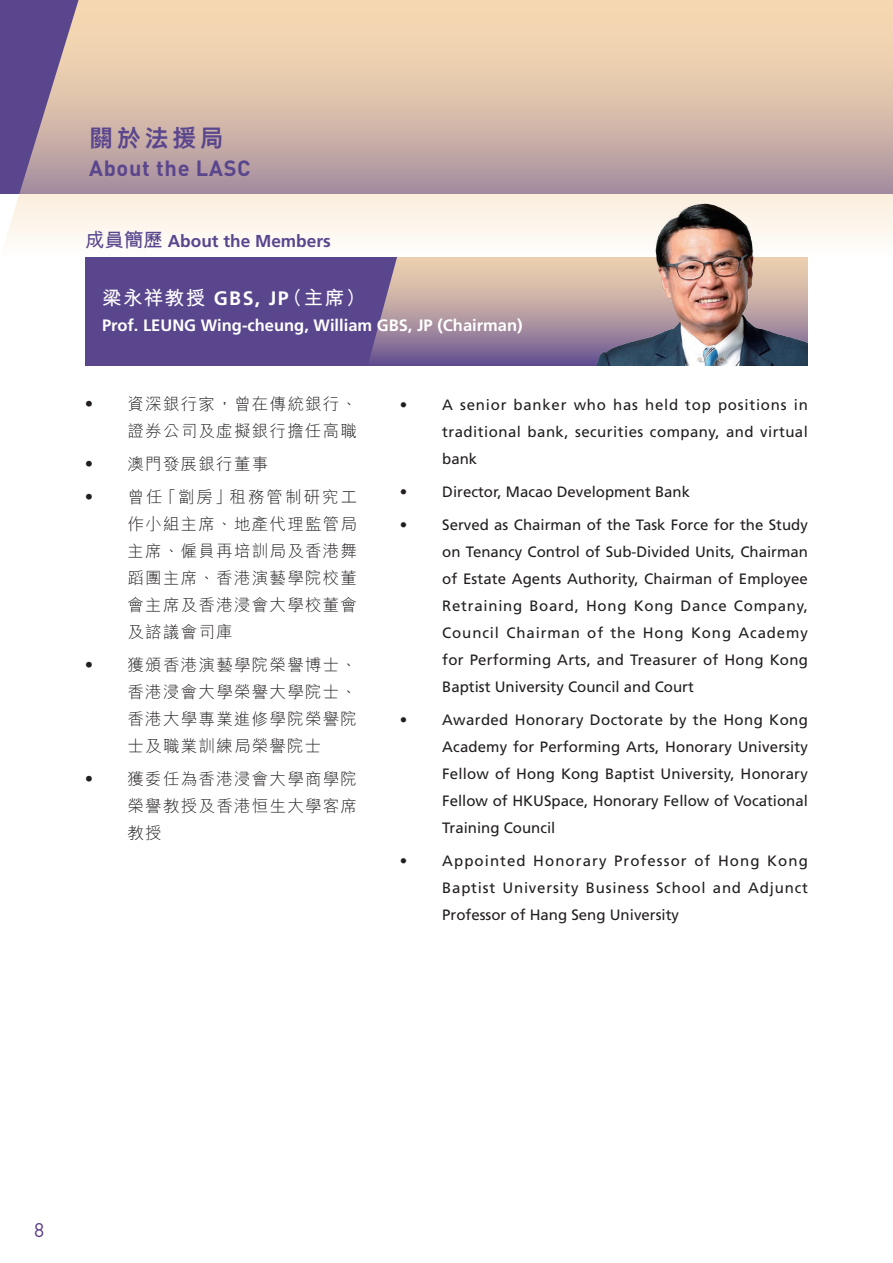
<style>
.page{position:relative;width:893px;height:1263px;background:#fff}
.page>*{position:absolute;margin:0;border:0;box-sizing:border-box;transform-origin:0 0}
.t1{font:800 24px "M Hei HK";letter-spacing:.15em;color:#5a468d}
.t2{font:700 21.75px "DINOT";letter-spacing:.03em;color:#5a468d}
.t3{font:700 19.5px "M Hei HK";letter-spacing:.075em;color:#fff}
.t4{font:19.5px "DINOT";color:#5a3b86}
.t5{font:700 17.25px "Frutiger LT Std";color:#5a468d}
.t6{font:300 16.5px/27px "M Hei HK";letter-spacing:.075em;color:#231f20;text-align:justify}
.t7{font:700 16.5px "Frutiger LT Std";color:#fff}
.t8{font:15px/27px "Frutiger LT Std";color:#231f20;text-align:justify}
.s1{font-family:"M Hei HK";font-size:19.5px}
.s2{font-family:"Frutiger LT Std"}
</style>
<div class="page">
<svg style="left:0;top:0;width:893px;height:240px"></svg>
<div style="left:85px;top:257px;width:723px;height:109px;background:#5a468d"></div>
<svg style="left:369px;top:257px;width:196px;height:106px"></svg>
<img style="left:565px;top:176px;width:243px;height:190px">
<h1 class="t1" style="left:89px;top:126px;width:136px">關於法援局</h1>
<h2 class="t2" style="left:89px;top:151px;width:163px">About the LASC</h2>
<p class="t5" style="left:85px;top:231px;width:247px"><span class="s1">成員簡歷</span> About the Members</p>
<p class="t3" style="left:102px;top:284px;width:265px">梁永祥教授 <span class="s2">GBS, JP</span>（主席）</p>
<p class="t7" style="left:102px;top:316px;width:422px">Prof. LEUNG Wing-cheung, William GBS, JP (Chairman)</p>
<p class="t6" style="left:81px;top:390px;width:278px;text-align:right">• 資深銀行家，曾在傳統銀行、證券公司及虛擬銀行擔任高職</p>
<p class="t6" style="left:81px;top:450px;width:189px">• 澳門發展銀行董事</p>
<p class="t6" style="left:128px;top:483px;width:231px;text-indent:-47px">• 曾任「劏房」租務管制研究工作小組主席、地產代理監管局主席、僱員再培訓局及香港舞蹈團主席、香港演藝學院校董會主席及香港浸會大學校董會及諮議會司庫</p>
<p class="t6" style="left:128px;top:651px;width:231px;text-indent:-47px">• 獲頒香港演藝學院榮譽博士、香港浸會大學榮譽大學院士、香港大學專業進修學院榮譽院士及職業訓練局榮譽院士</p>
<p class="t6" style="left:128px;top:765px;width:231px;text-indent:-47px">• 獲委任為香港浸會大學商學院榮譽教授及香港恒生大學客席教授</p>
<p class="t8" style="left:442px;top:391px;width:367px;text-indent:-43px">• A senior banker who has held top positions in traditional bank, securities company, and virtual bank</p>
<p class="t8" style="left:400px;top:478px;width:292px">• Director, Macao Development Bank</p>
<p class="t8" style="left:442px;top:511px;width:367px;text-indent:-43px">• Served as Chairman of the Task Force for the Study on Tenancy Control of Sub-Divided Units, Chairman of Estate Agents Authority, Chairman of Employee Retraining Board, Hong Kong Dance Company, Council Chairman of the Hong Kong Academy for Performing Arts, and Treasurer of Hong Kong Baptist University Council and Court</p>
<p class="t8" style="left:442px;top:706px;width:367px;text-indent:-43px">• Awarded Honorary Doctorate by the Hong Kong Academy for Performing Arts, Honorary University Fellow of Hong Kong Baptist University, Honorary Fellow of HKUSpace, Honorary Fellow of Vocational Training Council</p>
<p class="t8" style="left:442px;top:847px;width:367px;text-indent:-43px">• Appointed Honorary Professor of Hong Kong Baptist University Business School and Adjunct Professor of Hang Seng University</p>
<h3 class="t4" style="left:34px;top:1215px;width:12px">8</h3>
</div>
